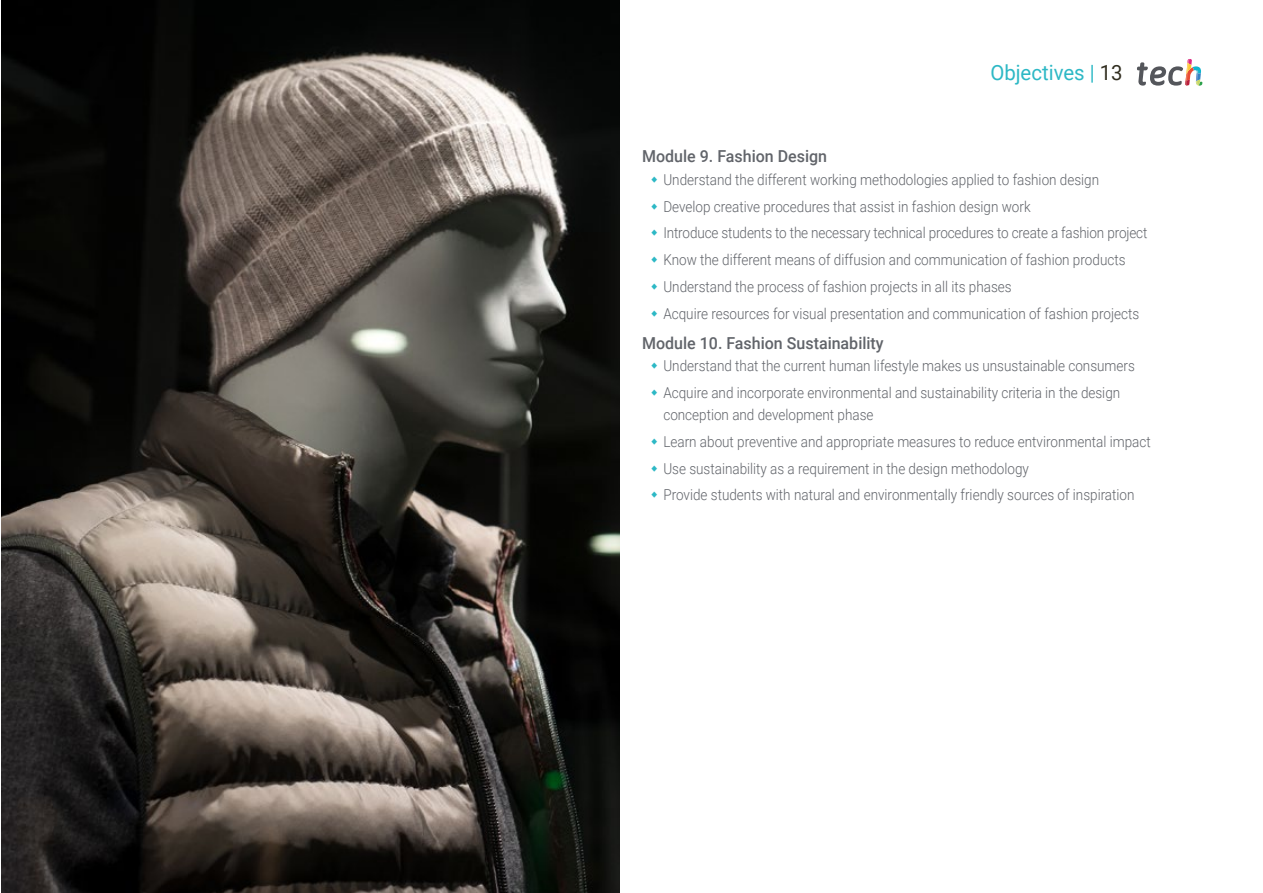
<style>
.page{position:relative;width:1263px;height:893px;background:#fff}
.page>*{position:absolute;margin:0;border:0;box-sizing:border-box;transform-origin:0 0}
.t1{font:21px "Roboto";color:#2db8c5}
.t2{font:500 16.5px "Roboto";color:#61646a}
.t3{font:300 15px/26.7px "Roboto";color:#61646a;scale:.9 1}
.s1{color:#312e20}
</style>
<div class="page">
<svg style="left:1137px;top:59px;width:65px;height:27px"></svg>
<img style="left:1px;top:0;width:619px;height:893px">
<h1 class="t1" style="left:990px;top:57px;width:134px">Objectives | <span class="s1">13</span></h1>
<p class="t2" style="left:642px;top:145px;width:186px">Module 9. Fashion Design</p>
<p class="t3" style="left:663px;top:166px;width:539px">Understand the different working methodologies applied to fashion design Develop creative procedures that assist in fashion design work<br>Introduce students to the necessary technical procedures to create a fashion project Know the different means of diffusion and communication of fashion products Understand the process of fashion projects in all its phases<br>Acquire resources for visual presentation and communication of fashion projects</p>
<p class="t2" style="left:642px;top:331px;width:243px">Module 10. Fashion Sustainability</p>
<p class="t3" style="left:663px;top:352px;width:525px">Understand that the current human lifestyle makes us unsustainable consumers<br>Acquire and incorporate environmental and sustainability criteria in the design</p>
<p class="t3" style="left:663px;top:401px;width:543px">conception and development phase<br>Learn about preventive and appropriate measures to reduce entvironmental impact Use sustainability as a requirement in the design methodology<br>Provide students with natural and environmentally friendly sources of inspiration</p>
</div>
